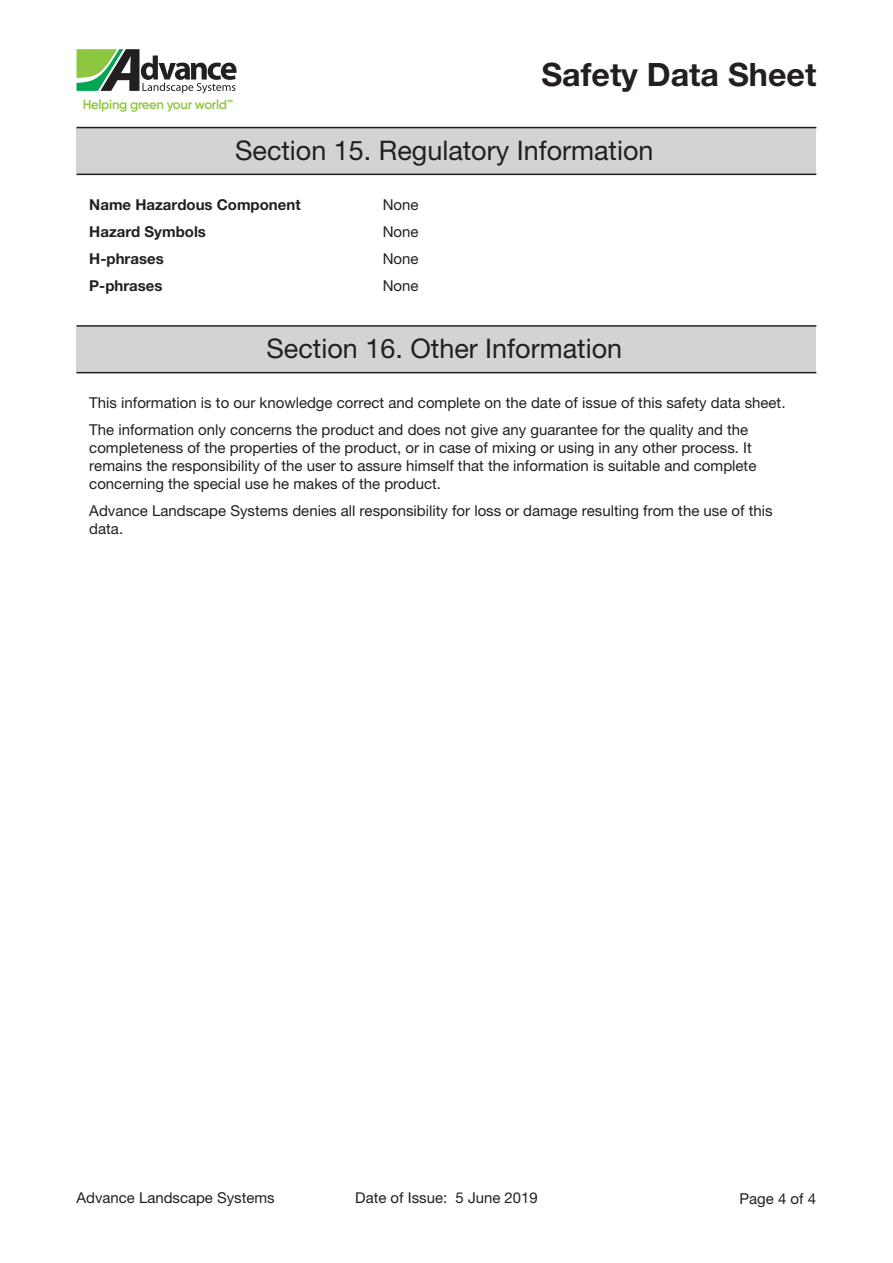
<style>
.page{position:relative;width:893px;height:1263px;background:#fff}
.page>*{position:absolute;margin:0;border:0;box-sizing:border-box;transform-origin:0 0}
.t1{font:700 32.25px "Helvetica Neue";color:#231f20}
.t2{font:27px "Helvetica Neue";color:#231f20}
.t3{font:15px/18px "Helvetica Neue";color:#231f20}
.t4{font:700 15px "Helvetica Neue";color:#231f20}
.t5{font:600 13.2px "Gilroy";letter-spacing:-.025em;color:#8dc63f}
</style>
<div class="page">
<div style="left:77px;top:128px;width:739px;height:46px;background:#d1d3d4"></div>
<hr style="left:77px;top:127px;width:739px;height:1px;background:#231f20">
<hr style="left:77px;top:174px;width:739px;height:1px;background:#231f20">
<div style="left:77px;top:326px;width:739px;height:47px;background:#d1d3d4"></div>
<hr style="left:77px;top:325px;width:739px;height:2px;background:#231f20">
<hr style="left:77px;top:372px;width:739px;height:1px;background:#231f20">
<svg style="left:77px;top:49px;width:160px;height:44px"></svg>
<p class="t5" style="left:83px;top:96px;width:152px">Helping green your world™</p>
<h1 class="t1" style="left:542px;top:55px;width:276px">Safety Data Sheet</h1>
<h2 class="t2" style="left:235px;top:135px;width:420px">Section 15. Regulatory Information</h2>
<p class="t4" style="left:89px;top:195px;width:213px">Name Hazardous Component</p>
<p class="t3" style="left:383px;top:195px;width:37px">None</p>
<p class="t4" style="left:89px;top:222px;width:118px">Hazard Symbols</p>
<p class="t3" style="left:383px;top:222px;width:37px">None</p>
<p class="t4" style="left:89px;top:249px;width:76px">H-phrases</p>
<p class="t3" style="left:383px;top:249px;width:37px">None</p>
<p class="t4" style="left:89px;top:276px;width:75px">P-phrases</p>
<p class="t3" style="left:383px;top:276px;width:37px">None</p>
<h2 class="t2" style="left:266px;top:333px;width:357px">Section 16. Other Information</h2>
<p class="t3" style="left:89px;top:389px;width:698px;line-height:27px">This information is to our knowledge correct and complete on the date of issue of this safety data sheet.<br>The information only concerns the product and does not give any guarantee for the quality and the</p>
<p class="t3" style="left:89px;top:438px;width:669px">completeness of the properties of the product, or in case of mixing or using in any other process. It remains the responsibility of the user to assure himself that the information is suitable and complete concerning the special use he makes of the product.</p>
<p class="t3" style="left:89px;top:501px;width:685px">Advance Landscape Systems denies all responsibility for loss or damage resulting from the use of this data.</p>
<p class="t3" style="left:77px;top:1189px;width:200px">Advance Landscape Systems</p>
<p class="t3" style="left:355px;top:1189px;width:184px">Date of Issue: 5 June 2019</p>
<p class="t3" style="left:739px;top:1189px;width:78px">Page 4 of 4</p>
</div>
